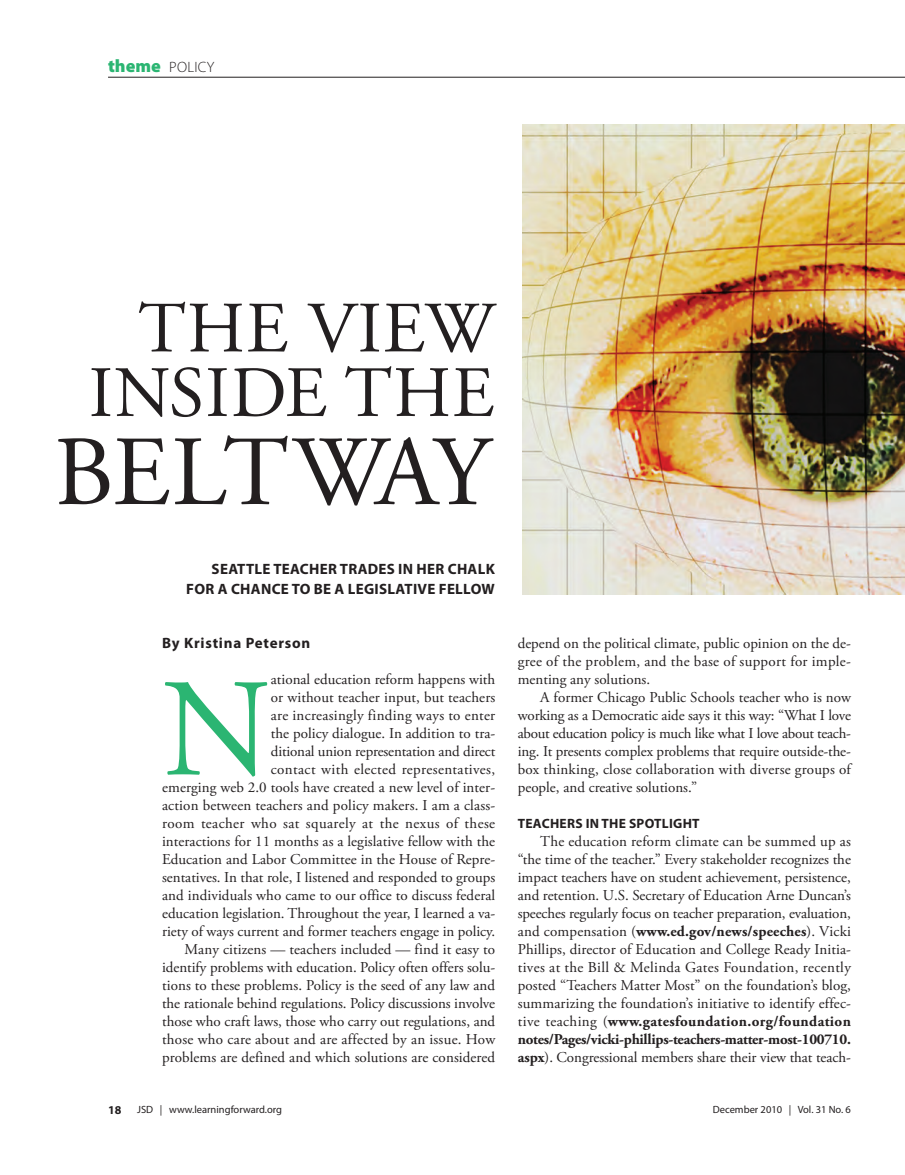
<style>
.page{position:relative;width:905px;height:1175px;background:#fff}
.page>*{position:absolute;margin:0;border:0;box-sizing:border-box;transform-origin:0 0}
.t1{font:139.05px "Adobe Garamond Pro";color:#2bb572}
.t2{font:99px "Adobe Garamond Pro";letter-spacing:-.025em;color:#231f20}
.t3{font:72px/64.5px "Adobe Garamond Pro";letter-spacing:.015em;color:#231f20;text-align:right}
.t4{font:15px/18px "Adobe Garamond Pro";letter-spacing:.005em;color:#231f20;text-align:justify}
.t5{font:700 15px/19.5px "Myriad Pro";letter-spacing:.02em;color:#231f20;text-align:right}
.t6{font:700 15px "Myriad Pro";letter-spacing:.05em;color:#231f20}
.t7{font:300 15px "Myriad Pro";letter-spacing:.02em;color:#231f20}
.t8{font:700 13.5px "Myriad Pro";letter-spacing:.02em;color:#231f20}
.t9{font:700 12px "Myriad Pro";color:#231f20}
.t10{font:10.5px "Myriad Pro";color:#231f20}
.s1{font-weight:900;font-size:18px;color:#2bb572}
.s2{font-weight:700}
</style>
<div class="page">
<hr style="left:108px;top:77px;width:796px;height:1px;background:#231f20">
<img style="left:522px;top:124px;width:382px;height:470px">
<p class="t7" style="left:108px;top:61px;width:108px"><span class="s1">theme</span> pOLiCy</p>
<h3 class="t3" style="left:89px;top:302px;width:407px">THE VIEW<br>INSIDE THE</h3>
<h2 class="t2" style="left:54px;top:433px;width:437px">BELTWAy</h2>
<p class="t5" style="left:186px;top:560px;width:310px">SEATTLE TEACHER TRADES IN HER CHALK<br>FOR A CHANCE TO BE A LEGISLATIVE FELLOW</p>
<p class="t6" style="left:162px;top:637px;width:150px">BY KRISTINA PETERSON</p>
<h1 class="t1" style="left:162px;top:675px;width:110px">N</h1>
<p class="t4" style="left:162px;top:672px;width:335px;text-align:right">ational education reform happens with<br>or without teacher input, but teachers<br>are increasingly finding ways to enter<br>the policy dialogue. In addition to tra-<br>ditional union representation and direct<br>contact with elected representatives,<br>emerging web 2.0 tools have created a new level of inter&shy;action between teachers and policy makers. I am a class&shy;room teacher who sat squarely at the nexus of these interactions for 11 months as a legislative fellow with the Education and Labor Committee in the House of Repre&shy;sentatives. In that role, I listened and responded to groups and individuals who came to our office to discuss federal education legislation. Throughout the year, I learned a va&shy;riety of ways current and former teachers engage in policy.<br>Many citizens — teachers included — find it easy to identify problems with education. Policy often offers solu&shy;tions to these problems. Policy is the seed of any law and the rationale behind regulations. Policy discussions involve those who craft laws, those who carry out regulations, and those who care about and are affected by an issue. How problems are defined and which solutions are considered</p>
<p class="t4" style="left:518px;top:636px;width:335px">depend on the political climate, public opinion on the de&shy;gree of the problem, and the base of support for imple&shy;menting any solutions.</p>
<p class="t4" style="left:518px;top:690px;width:335px;text-indent:22px">A former Chicago Public Schools teacher who is now working as a Democratic aide says it this way: “What I love about education policy is much like what I love about teach&shy;ing. It presents complex problems that require outside-the&shy;box thinking, close collaboration with diverse groups of people, and creative solutions.”</p>
<p class="t8" style="left:518px;top:818px;width:183px">TEACHERS IN THE SPOTLIGHT</p>
<p class="t4" style="left:517px;top:834px;width:335px;text-indent:23px">The education reform climate can be summed up as “the time of the teacher.” Every stakeholder recognizes the impact teachers have on student achievement, persistence, and retention. U.S. Secretary of Education Arne Duncan’s speeches regularly focus on teacher preparation, evaluation, and compensation (<span class="s2">www.ed.gov/news/speeches</span>). Vicki Phillips, director of Education and College Ready Initia&shy;tives at the Bill &amp; Melinda Gates Foundation, recently posted “Teachers Matter Most” on the foundation’s blog, summarizing the foundation’s initiative to identify effec&shy;tive teaching (<span class="s2">www.gatesfoundation.org/foundation notes/Pages/vicki-phillips-teachers-matter-most-100710. aspx</span>). Congressional members share their view that teach-</p>
<p class="t9" style="left:108px;top:1105px;width:15px">18</p>
<p class="t10" style="left:137px;top:1105px;width:146px">JSD | www.learningforward.org</p>
<p class="t10" style="left:712px;top:1105px;width:140px">December 2010 | Vol. 31 No. 6</p>
</div>
